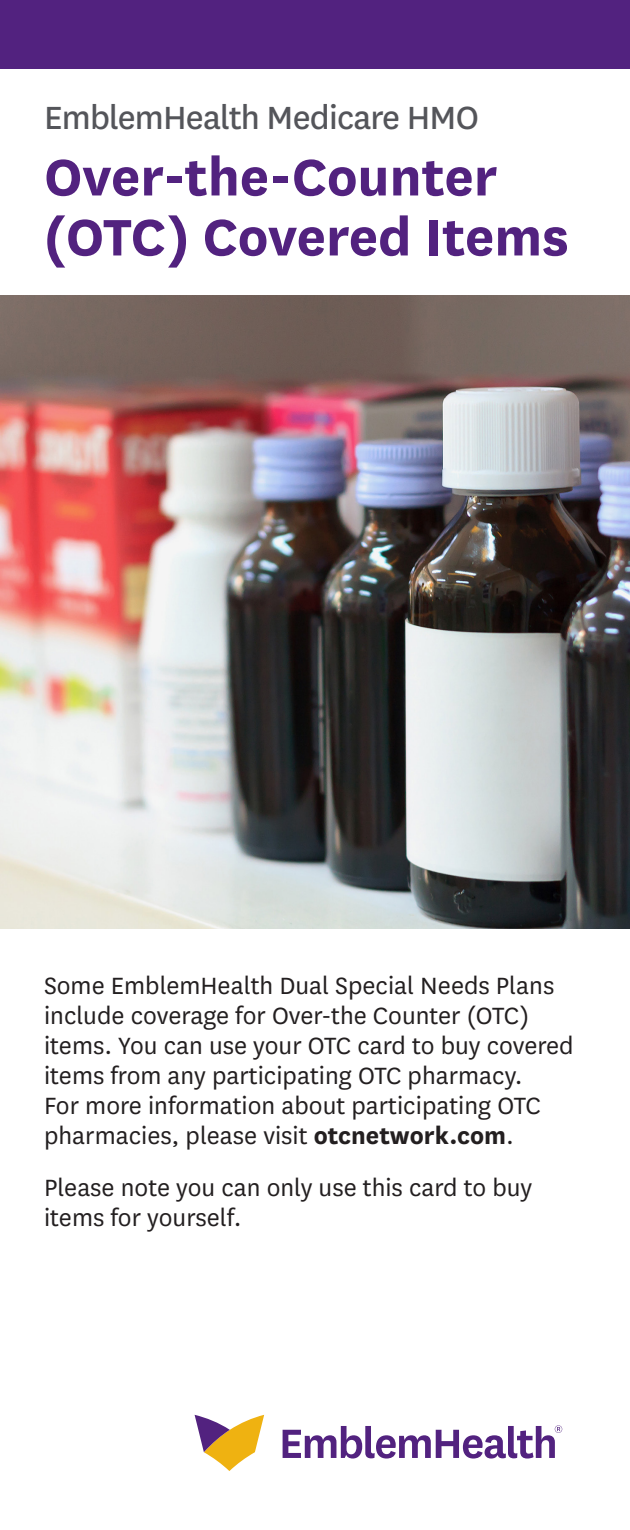
<style>
.page{position:relative;width:630px;height:1530px;background:#fff}
.page>*{position:absolute;margin:0;border:0;box-sizing:border-box;transform-origin:0 0}
.Title_Cvr{font:700 60px/60px "National";color:#52227f}
.t1{font:37.5px "National";letter-spacing:-.02em;color:#54555a}
.Body_National_10_12{font:27.5px/30px "National";color:#231f20}
.s1{font-weight:700}
</style>
<div class="page">
<div style="left:0;top:0;width:630px;height:69px;background:#52227f"></div>
<img style="left:0;top:295px;width:630px;height:633px">
<svg style="left:195px;top:1415px;width:69px;height:56px"></svg>
<svg style="left:283px;top:1426px;width:277px;height:33px"></svg>
<p class="t1" style="left:44px;top:93px;width:436px">EmblemHealth Medicare HMO</p>
<p class="Title_Cvr" style="left:44px;top:143px;width:526px">Over-the-Counter (OTC) Covered Items</p>
<p class="Body_National_10_12" style="left:44px;top:969px;width:531px">Some EmblemHealth Dual Special Needs Plans include coverage for Over-the Counter (OTC) items. You can use your OTC card to buy covered items from any participating OTC pharmacy.<br>For more information about participating OTC pharmacies, please visit <span class="s1">otcnetwork.com</span>.</p>
<p class="Body_National_10_12" style="left:44px;top:1172px;width:490px">Please note you can only use this card to buy items for yourself.</p>
</div>
